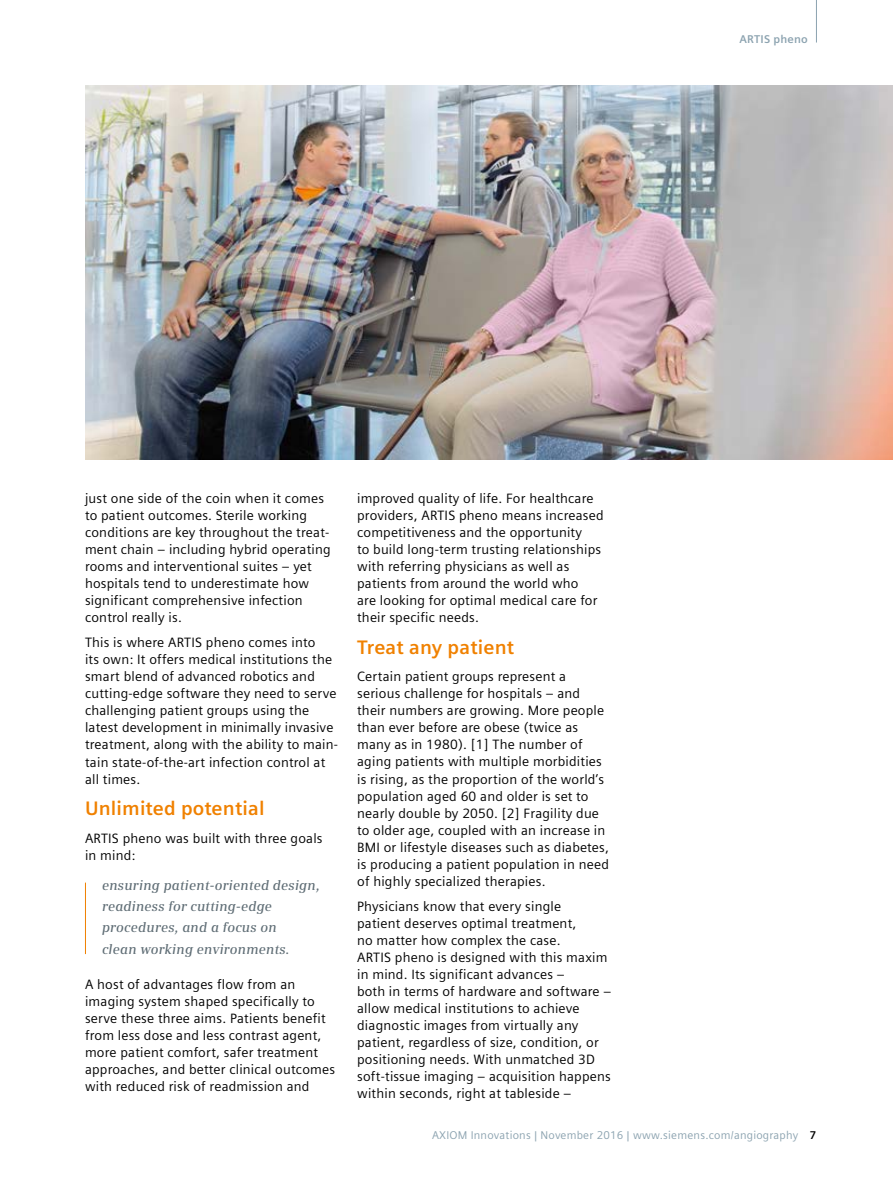
<style>
.page{position:relative;width:893px;height:1191px;background:#fff}
.page>*{position:absolute;margin:0;border:0;box-sizing:border-box;transform-origin:0 0}
.t1{font:700 19.5px "Siemens Sans";letter-spacing:.01em;color:#f08100}
.t2{font:13.5px/17px "Siemens Sans";letter-spacing:.015em;color:#000}
.t3{font:italic 600 13.5px/21.3px "Siemens Serif";letter-spacing:.015em;color:#5f6d75}
.t4{font:11.25px "Siemens Sans";letter-spacing:.02em;color:#8ca3b0}
.t5{font:700 11.25px "Siemens Sans";letter-spacing:.02em;color:#8ca3b0}
.s1{font-weight:700;color:#000}
</style>
<div class="page">
<img style="left:85px;top:85px;width:808px;height:374px">
<hr style="left:85px;top:882px;width:1px;height:72px;background:#f08100">
<hr style="left:816px;top:0;width:1px;height:43px;background:#8ca3b0">
<p class="t5" style="left:739px;top:32px;width:70px">ARTIS pheno</p>
<p class="t2" style="left:85px;top:490px;width:247px">just one side of the coin when it comes to patient outcomes. Sterile working conditions are key throughout the treat&shy;ment chain – including hybrid operating rooms and interventional suites – yet hospitals tend to underestimate how significant comprehensive infection control really is.</p>
<p class="t2" style="left:85px;top:634px;width:254px">This is where ARTIS pheno comes into<br>its own: It offers medical institutions the smart blend of advanced robotics and cutting-edge software they need to serve challenging patient groups using the latest development in minimally invasive treatment, along with the ability to main&shy;tain state-of-the-art infection control at all times.</p>
<h1 class="t1" style="left:85px;top:797px;width:181px">Unlimited potential</h1>
<p class="t2" style="left:85px;top:830px;width:239px">ARTIS pheno was built with three goals in mind:</p>
<p class="t3" style="left:102px;top:874px;width:219px">ensuring patient-oriented design, readiness for cutting-edge procedures, and a focus on<br>clean working environments.</p>
<p class="t2" style="left:85px;top:975px;width:252px">A host of advantages flow from an imaging system shaped specifically to serve these three aims. Patients benefit from less dose and less contrast agent, more patient comfort, safer treatment approaches, and better clinical outcomes with reduced risk of readmission and</p>
<p class="t2" style="left:357px;top:490px;width:248px">improved quality of life. For healthcare providers, ARTIS pheno means increased competitiveness and the opportunity<br>to build long-term trusting relationships with referring physicians as well as patients from around the world who<br>are looking for optimal medical care for their specific needs.</p>
<h1 class="t1" style="left:357px;top:636px;width:158px">Treat any patient</h1>
<p class="t2" style="left:357px;top:668px;width:253px">Certain patient groups represent a serious challenge for hospitals – and their numbers are growing. More people than ever before are obese (twice as many as in 1980). [1] The number of aging patients with multiple morbidities is rising, as the proportion of the world’s population aged 60 and older is set to nearly double by 2050. [2] Fragility due to older age, coupled with an increase in BMI or lifestyle diseases such as diabetes, is producing a patient population in need of highly specialized therapies.</p>
<p class="t2" style="left:357px;top:898px;width:256px">Physicians know that every single<br>patient deserves optimal treatment,<br>no matter how complex the case.<br>ARTIS pheno is designed with this maxim in mind. Its significant advances –<br>both in terms of hardware and software – allow medical institutions to achieve diagnostic images from virtually any patient, regardless of size, condition, or positioning needs. With unmatched 3D soft-tissue imaging – acquisition happens within seconds, right at tableside –</p>
<p class="t4" style="left:432px;top:1129px;width:386px">AXIOM Innovations | November 2016 | www.siemens.com/angiography <span class="s1">7</span></p>
</div>
